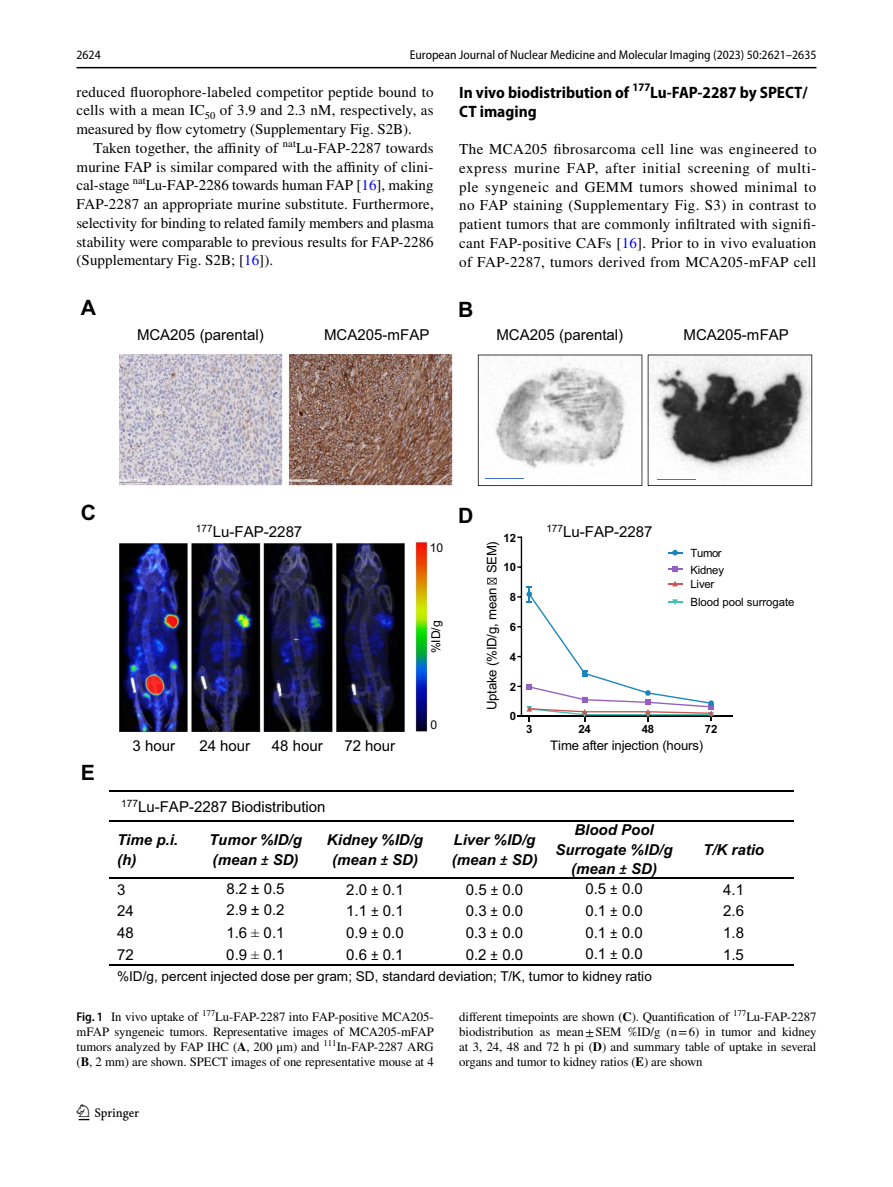
<style>
.page{position:relative;width:893px;height:1187px;background:#fff}
.page>*{position:absolute;margin:0;border:0;box-sizing:border-box;transform-origin:0 0}
.t1{font:22.5px "Springnew Regular 2";color:#000}
.t2{font:21.15px "Arial Bold MT2";color:#000}
.t3{font:700 21.15px "Arial";color:#000}
.t4{font:700 semi-condensed 16.5px/18.8px "Myriad Pro";color:#000}
.t5{font:15px/18.8px "STIX";letter-spacing:.005em;color:#000;text-align:justify}
.t6{font:15px "Arial";color:#000}
.t7{font:italic 700 15px/19.4px "Arial";color:#000}
.t8{font:15px "Arial MT2";color:#000}
.t9{font:13.65px "Arial MT2";color:#000}
.t10{font:13.2px "Arial MT2";letter-spacing:-.01em;color:#000}
.t11{font:12.75px/15px "STIX";letter-spacing:-.005em;color:#000;text-align:justify}
.t12{font:semi-condensed 12.75px "Myriad Pro";color:#000}
.t13{font:12.15px "Arial MT2";color:#000}
.t14{font:11.4px/18.6px "Arial MT2";letter-spacing:-.005em;color:#000}
.t15{font:700 11.4px "Arial";letter-spacing:-.015em;color:#000}
.s1{color:#00f}
.s2{font-family:"Calibri"}
.s3{font-family:"Times New Roman"}
.s4{font-family:"Myriad Pro";font-weight:600;font-stretch:semi-condensed}
.s5{font-weight:700}
</style>
<div class="page">
<hr style="left:77px;top:67px;width:739px;height:1px;background:#000">
<img style="left:119px;top:355px;width:614px;height:376px">
<hr style="left:109px;top:819px;width:684px;height:2px;background:#000">
<hr style="left:109px;top:876px;width:684px;height:2px;background:#000">
<hr style="left:109px;top:963px;width:684px;height:2px;background:#000">
<hr style="left:109px;top:790px;width:684px;height:2px;background:#000">
<svg style="left:648px;top:354px;width:164px;height:132px"></svg>
<svg style="left:478px;top:354px;width:164px;height:132px"></svg>
<hr style="left:485px;top:478px;width:39px;height:1px;background:#4472c4">
<hr style="left:657px;top:479px;width:38px;height:1px;background:#4472c4">
<hr style="left:521px;top:715px;width:212px;height:1px;background:#000">
<hr style="left:521px;top:536px;width:1px;height:180px;background:#000">
<svg style="left:487px;top:577px;width:10px;height:7px"></svg>
<svg style="left:668px;top:550px;width:14px;height:5px"></svg>
<svg style="left:668px;top:566px;width:14px;height:6px"></svg>
<svg style="left:517px;top:580px;width:214px;height:142px"></svg>
<p class="t12" style="left:77px;top:48px;width:26px">2624</p>
<p class="t12" style="left:410px;top:48px;width:408px">European Journal of Nuclear Medicine and Molecular Imaging (2023) 50:2621–2635</p>
<p class="t5" style="left:77px;top:83px;width:359px">reduced fluorophore-labeled competitor peptide bound to cells with a mean IC<sub>50</sub> of 3.9 and 2.3 nM, respectively, as measured by flow cytometry (Supplementary Fig. S2B).</p>
<p class="t5" style="left:77px;top:139px;width:359px;text-indent:17px">Taken together, the affinity of <sup>nat</sup>Lu-FAP-2287 towards murine FAP is similar compared with the affinity of clini&shy;cal-stage <sup>nat</sup>Lu-FAP-2286 towards human FAP [<span class="s1">16</span>], making FAP-2287 an appropriate murine substitute. Furthermore, selectivity for binding to related family members and plasma stability were comparable to previous results for FAP-2286 (Supplementary Fig. S2B; [<span class="s1">16</span>]).</p>
<p class="t4" style="left:459px;top:83px;width:350px">In vivo biodistribution of <sup>177</sup>Lu‑FAP‑2287 by SPECT/<br>CT imaging</p>
<p class="t5" style="left:459px;top:141px;width:359px">The MCA205 fibrosarcoma cell line was engineered to express murine FAP, after initial screening of multi&shy;ple syngeneic and GEMM tumors showed minimal to no FAP staining (Supplementary Fig. S3) in contrast to patient tumors that are commonly infiltrated with signifi&shy;cant FAP-positive CAFs [<span class="s1">16</span>]. Prior to in vivo evaluation of FAP-2287, tumors derived from MCA205-mFAP cell</p>
<h2 class="t2" style="left:81px;top:292px;width:17px">A</h2>
<h2 class="t2" style="left:458px;top:295px;width:17px">B</h2>
<p class="t6" style="left:137px;top:324px;width:128px">MCA205 (parental)</p>
<p class="t6" style="left:324px;top:324px;width:107px">MCA205-mFAP</p>
<p class="t8" style="left:496px;top:324px;width:128px">MCA205 (parental)</p>
<p class="t8" style="left:683px;top:324px;width:107px">MCA205-mFAP</p>
<h2 class="t2" style="left:81px;top:497px;width:17px">C</h2>
<h2 class="t3" style="left:81px;top:758px;width:16px">E</h2>
<p class="t8" style="left:196px;top:521px;width:108px"><sup>177</sup>Lu-FAP-2287</p>
<p class="t8" style="left:133px;top:734px;width:44px">3 hour</p>
<p class="t8" style="left:199px;top:734px;width:52px">24 hour</p>
<p class="t8" style="left:272px;top:734px;width:52px">48 hour</p>
<p class="t8" style="left:344px;top:734px;width:52px">72 hour</p>
<p class="t13" style="left:430px;top:539px;width:15px">10</p>
<p class="t13" style="left:427px;top:653px;width:35px;rotate:-90deg">%ID/g</p>
<p class="t13" style="left:430px;top:716px;width:8px">0</p>
<h2 class="t3" style="left:458px;top:501px;width:17px">D</h2>
<p class="t8" style="left:546px;top:521px;width:108px"><sup>177</sup>Lu-FAP-2287</p>
<p class="t15" style="left:503px;top:529px;width:14px">12</p>
<p class="t10" style="left:483px;top:710px;width:170px;rotate:-90deg">Uptake (%ID/g, mean SEM)</p>
<p class="t14" style="left:690px;top:543px;width:33px">Tumor</p>
<p class="t15" style="left:526px;top:721px;width:8px">3</p>
<p class="t15" style="left:578px;top:721px;width:14px">24</p>
<p class="t15" style="left:642px;top:721px;width:14px">48</p>
<p class="t15" style="left:503px;top:559px;width:14px">10</p>
<p class="t14" style="left:690px;top:560px;width:35px">Kidney</p>
<p class="t14" style="left:690px;top:574px;width:105px">Liver<br>Blood pool surrogate</p>
<p class="t15" style="left:510px;top:589px;width:8px">8</p>
<p class="t15" style="left:510px;top:619px;width:8px">6</p>
<p class="t15" style="left:510px;top:648px;width:8px">4</p>
<p class="t15" style="left:510px;top:678px;width:8px">2</p>
<p class="t15" style="left:510px;top:708px;width:8px">0</p>
<p class="t15" style="left:705px;top:721px;width:14px">72</p>
<p class="t10" style="left:550px;top:736px;width:154px">Time after injection (hours)</p>
<p class="t6" style="left:121px;top:796px;width:206px"><sup>177</sup>Lu-FAP-2287 Biodistribution</p>
<p class="t7" style="left:117px;top:830px;width:63px">Time p.i. (h)</p>
<p class="t7" style="left:209px;top:830px;width:94px">Tumor %ID/g (mean <span class="s2">±</span> SD)</p>
<p class="t7" style="left:327px;top:830px;width:98px;text-align:center">Kidney %ID/g (mean <span class="s2">±</span> SD)</p>
<p class="t7" style="left:452px;top:830px;width:87px">Liver %ID/g (mean <span class="s2">±</span> SD)</p>
<p class="t7" style="left:555px;top:820px;width:119px;text-align:center">Blood Pool<br>Surrogate %ID/g (mean <span class="s2">±</span> SD)</p>
<p class="t7" style="left:703px;top:840px;width:62px">T/K ratio</p>
<p class="t6" style="left:117px;top:878px;width:10px">3</p>
<p class="t6" style="left:226px;top:877px;width:60px">8.2 ± 0.5</p>
<p class="t6" style="left:346px;top:878px;width:59px">2.0 <span class="s2">±</span> 0.1</p>
<p class="t6" style="left:466px;top:878px;width:59px">0.5 <span class="s2">±</span> 0.0</p>
<p class="t6" style="left:585px;top:878px;width:59px">0.5 <span class="s2">±</span> 0.0</p>
<p class="t6" style="left:723px;top:878px;width:22px">4.1</p>
<p class="t6" style="left:117px;top:900px;width:18px">24</p>
<p class="t6" style="left:226px;top:899px;width:60px">2.9 ± 0.2</p>
<p class="t6" style="left:346px;top:900px;width:59px">1.1 <span class="s2">±</span> 0.1</p>
<p class="t6" style="left:466px;top:900px;width:59px">0.3 <span class="s2">±</span> 0.0</p>
<p class="t6" style="left:585px;top:900px;width:59px">0.1 <span class="s2">±</span> 0.0</p>
<p class="t6" style="left:723px;top:900px;width:22px">2.6</p>
<p class="t6" style="left:117px;top:922px;width:18px">48</p>
<p class="t6" style="left:226px;top:922px;width:60px">1.6 <span class="s3">±</span> 0.1</p>
<p class="t6" style="left:346px;top:922px;width:59px">0.9 <span class="s2">±</span> 0.0</p>
<p class="t6" style="left:466px;top:922px;width:59px">0.3 <span class="s2">±</span> 0.0</p>
<p class="t6" style="left:585px;top:921px;width:59px">0.1 <span class="s2">±</span> 0.0</p>
<p class="t6" style="left:723px;top:922px;width:22px">1.8</p>
<p class="t6" style="left:117px;top:944px;width:18px">72</p>
<p class="t6" style="left:226px;top:944px;width:60px">0.9 <span class="s3">±</span> 0.1</p>
<p class="t6" style="left:346px;top:944px;width:59px">0.6 <span class="s2">±</span> 0.1</p>
<p class="t6" style="left:466px;top:944px;width:59px">0.2 <span class="s2">±</span> 0.0</p>
<p class="t6" style="left:585px;top:943px;width:59px">0.1 <span class="s2">±</span> 0.0</p>
<p class="t6" style="left:723px;top:944px;width:22px">1.5</p>
<p class="t9" style="left:117px;top:966px;width:536px">%ID/g, percent injected dose per gram; SD, standard deviation; T/K, tumor to kidney ratio</p>
<p class="t11" style="left:77px;top:1009px;width:359px"><span class="s4">Fig. 1</span> In vivo uptake of <sup>177</sup>Lu-FAP-2287 into FAP-positive MCA205- mFAP syngeneic tumors. Representative images of MCA205-mFAP tumors analyzed by FAP IHC (<span class="s5">A</span>, 200 μm) and <sup>111</sup>In-FAP-2287 ARG (<span class="s5">B</span>, 2 mm) are shown. SPECT images of one representative mouse at 4</p>
<p class="t11" style="left:459px;top:1009px;width:359px">different timepoints are shown (<span class="s5">C</span>). Quantification of <sup>177</sup>Lu-FAP-2287 biodistribution as mean±SEM %ID/g (n=6) in tumor and kidney at 3, 24, 48 and 72 h pi (<span class="s5">D</span>) and summary table of uptake in several organs and tumor to kidney ratios (<span class="s5">E</span>) are shown</p>
<h1 class="t1" style="left:79px;top:1104px;width:62px">1 3</h1>
</div>
